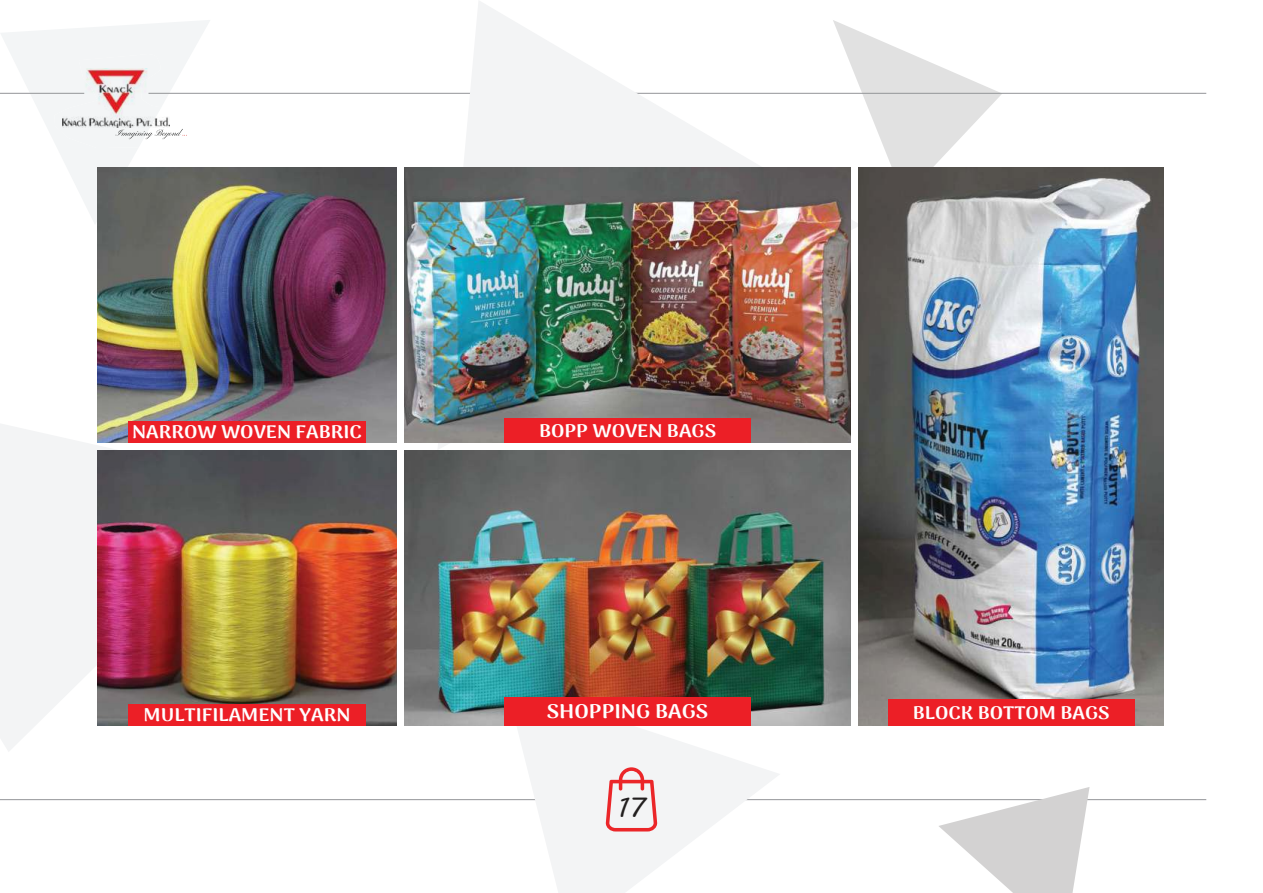
<style>
.page{position:relative;width:1263px;height:893px;background:#fff}
.page>*{position:absolute;margin:0;border:0;box-sizing:border-box;transform-origin:0 0}
.t1{font:27px "MV Boli";color:#221f1f}
.t2{font:900 19.5px "Arima Madurai";color:#fff;scale:1.12 1}
.t3{font:900 18px "Arima Madurai";color:#fff;scale:1.12 1}
</style>
<div class="page">
<svg style="left:861px;top:32px;width:141px;height:136px"></svg>
<hr style="left:148px;top:93px;width:1058px;height:1px;background:#939598">
<hr style="left:0;top:799px;width:1206px;height:1px;background:#939598">
<svg style="left:938px;top:787px;width:151px;height:106px"></svg>
<svg style="left:0;top:423px;width:279px;height:328px;fill:#f3f4f5"></svg>
<svg style="left:437px;top:1px;width:424px;height:449px"></svg>
<svg style="left:506px;top:725px;width:274px;height:168px;fill:#f3f4f5"></svg>
<svg style="left:606px;top:767px;width:51px;height:64px"></svg>
<img style="left:98px;top:450px;width:298px;height:275px">
<div style="left:128px;top:704px;width:238px;height:21px;background:#ec1f26"></div>
<img style="left:98px;top:168px;width:298px;height:275px">
<div style="left:128px;top:421px;width:238px;height:22px;background:#ec1f26"></div>
<img style="left:859px;top:168px;width:305px;height:557px">
<div style="left:888px;top:699px;width:246px;height:26px;background:#ec1f26"></div>
<img style="left:404px;top:450px;width:447px;height:275px">
<div style="left:504px;top:697px;width:247px;height:28px;background:#ec1f26"></div>
<img style="left:404px;top:168px;width:447px;height:275px">
<div style="left:504px;top:418px;width:247px;height:25px;background:#ec1f26"></div>
<svg style="left:0;top:20px;width:211px;height:205px"></svg>
<p class="t3" style="left:132px;top:424px;width:207px">NARROW WOVEN FABRIC</p>
<p class="t3" style="left:144px;top:706px;width:186px">MULTIFILAMENT YARN</p>
<p class="t3" style="left:539px;top:422px;width:160px">BOPP WOVEN BAGS</p>
<p class="t2" style="left:547px;top:702px;width:146px">SHOPPING BAGS</p>
<p class="t3" style="left:913px;top:704px;width:177px">BLOCK BOTTOM BAGS</p>
<h1 class="t1" style="left:618px;top:791px;width:29px">17</h1>
</div>
